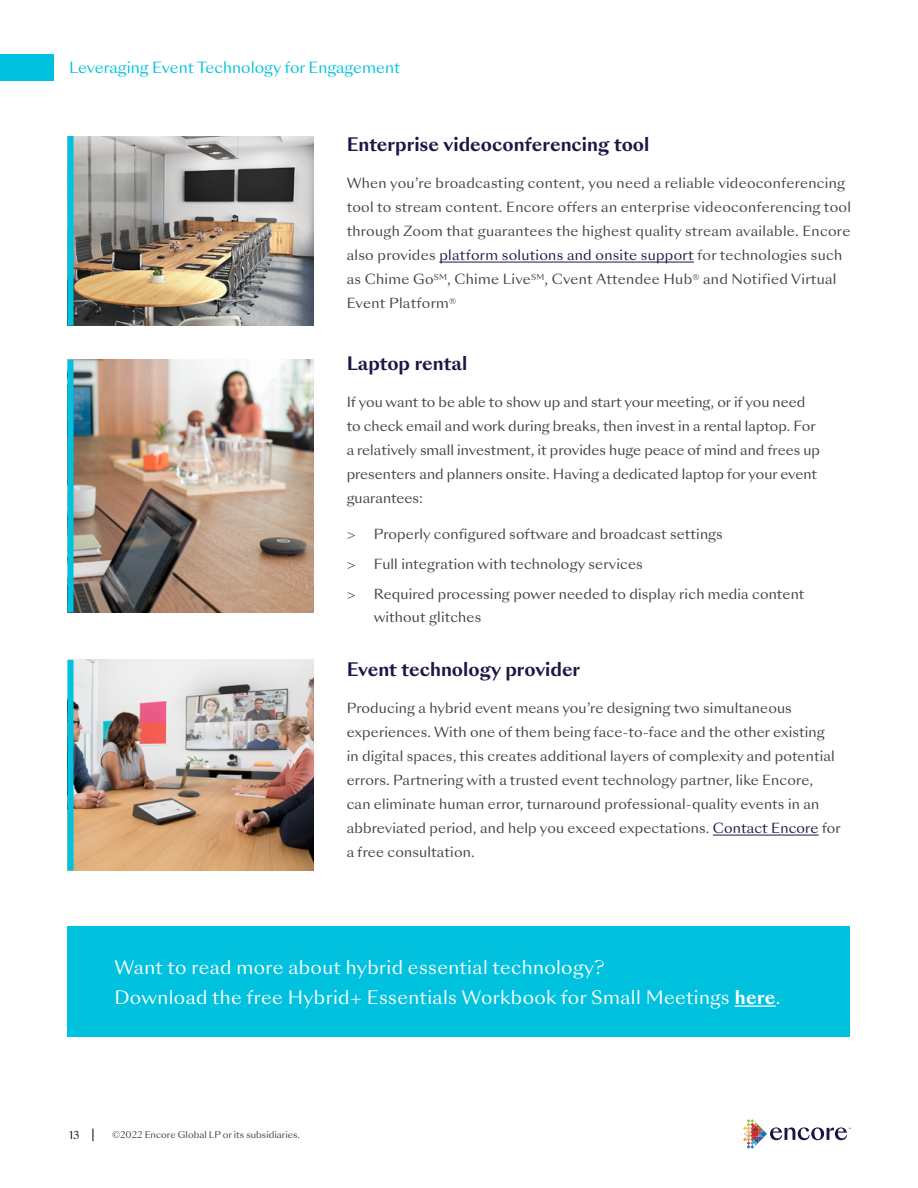
<style>
.page{position:relative;width:918px;height:1188px;background:#fff}
.page>*{position:absolute;margin:0;border:0;box-sizing:border-box;transform-origin:0 0}
.t1{font:18px/30px "Sang Bleu Sunrise";letter-spacing:.02em;color:#fff}
.t2{font:700 18px "Sang Bleu Sunrise";color:#1f1646}
.t3{font:15px "Sang Bleu Sunrise";color:#00c1de}
.t4{font:13.5px/24px "Sang Bleu Sunrise";letter-spacing:.01em;color:#414042}
.t5{font:10.5px "Sang Bleu Sunrise";color:#000}
.t6{font:9px "Sang Bleu Sunrise";color:#414042}
.s1{color:#1f1646}
.s2{font-weight:700}
</style>
<div class="page">
<svg style="left:93px;top:1129px;width:1px;height:12px"></svg>
<svg style="left:743px;top:1119px;width:108px;height:30px"></svg>
<div style="left:0;top:54px;width:54px;height:27px;background:#00c1de"></div>
<hr style="left:439px;top:262px;width:255px;height:1px;background:#1f1646">
<hr style="left:713px;top:835px;width:106px;height:1px;background:#1f1646">
<img style="left:74px;top:136px;width:239px;height:190px">
<img style="left:74px;top:360px;width:239px;height:252px">
<img style="left:74px;top:660px;width:239px;height:210px">
<div style="left:68px;top:927px;width:782px;height:110px;background:#00c1de"></div>
<hr style="left:735px;top:1005px;width:41px;height:2px;background:#fff">
<div style="left:68px;top:136px;width:6px;height:190px;background:#00c1de"></div>
<div style="left:68px;top:360px;width:6px;height:252px;background:#00c1de"></div>
<div style="left:68px;top:660px;width:6px;height:210px;background:#00c1de"></div>
<p class="t3" style="left:69px;top:57px;width:333px">Leveraging Event Technology for Engagement</p>
<h1 class="t2" style="left:347px;top:131px;width:304px">Enterprise videoconferencing tool</h1>
<p class="t4" style="left:347px;top:172px;width:506px">When you’re broadcasting content, you need a reliable videoconferencing tool to stream content. Encore offers an enterprise videoconferencing tool through Zoom that guarantees the highest quality stream available. Encore also provides <span class="s1">platform solutions and onsite support</span> for technologies such as Chime Go<sup>SM</sup>, Chime Live<sup>SM</sup>, Cvent Attendee Hub<sup>®</sup> and Notified Virtual Event Platform<sup>®</sup></p>
<h1 class="t2" style="left:347px;top:350px;width:122px">Laptop rental</h1>
<p class="t4" style="left:347px;top:391px;width:475px">If you want to be able to show up and start your meeting, or if you need to check email and work during breaks, then invest in a rental laptop. For a relatively small investment, it provides huge peace of mind and frees up presenters and planners onsite. Having a dedicated laptop for your event guarantees:</p>
<p class="t4" style="left:347px;top:523px;width:378px">&gt; Properly configured software and broadcast settings</p>
<p class="t4" style="left:347px;top:553px;width:298px">&gt; Full integration with technology services</p>
<p class="t4" style="left:374px;top:584px;width:432px;line-height:22.5px;text-indent:-27px">&gt; Required processing power needed to display rich media content without glitches</p>
<h1 class="t2" style="left:347px;top:656px;width:235px">Event technology provider</h1>
<p class="t4" style="left:347px;top:697px;width:496px">Producing a hybrid event means you’re designing two simultaneous experiences. With one of them being face-to-face and the other existing<br>in digital spaces, this creates additional layers of complexity and potential errors. Partnering with a trusted event technology partner, like Encore,<br>can eliminate human error, turnaround professional-quality events in an abbreviated period, and help you exceed expectations. <span class="s1">Contact Encore</span> for a free consultation.</p>
<h1 class="t1" style="left:114px;top:953px;width:668px">Want to read more about hybrid essential technology?<br>Download the free Hybrid+ Essentials Workbook for Small Meetings <span class="s2">here</span>.</h1>
<p class="t5" style="left:69px;top:1128px;width:12px">13</p>
<p class="t6" style="left:112px;top:1128px;width:189px">©2022 Encore Global LP or its subsidiaries.</p>
</div>
